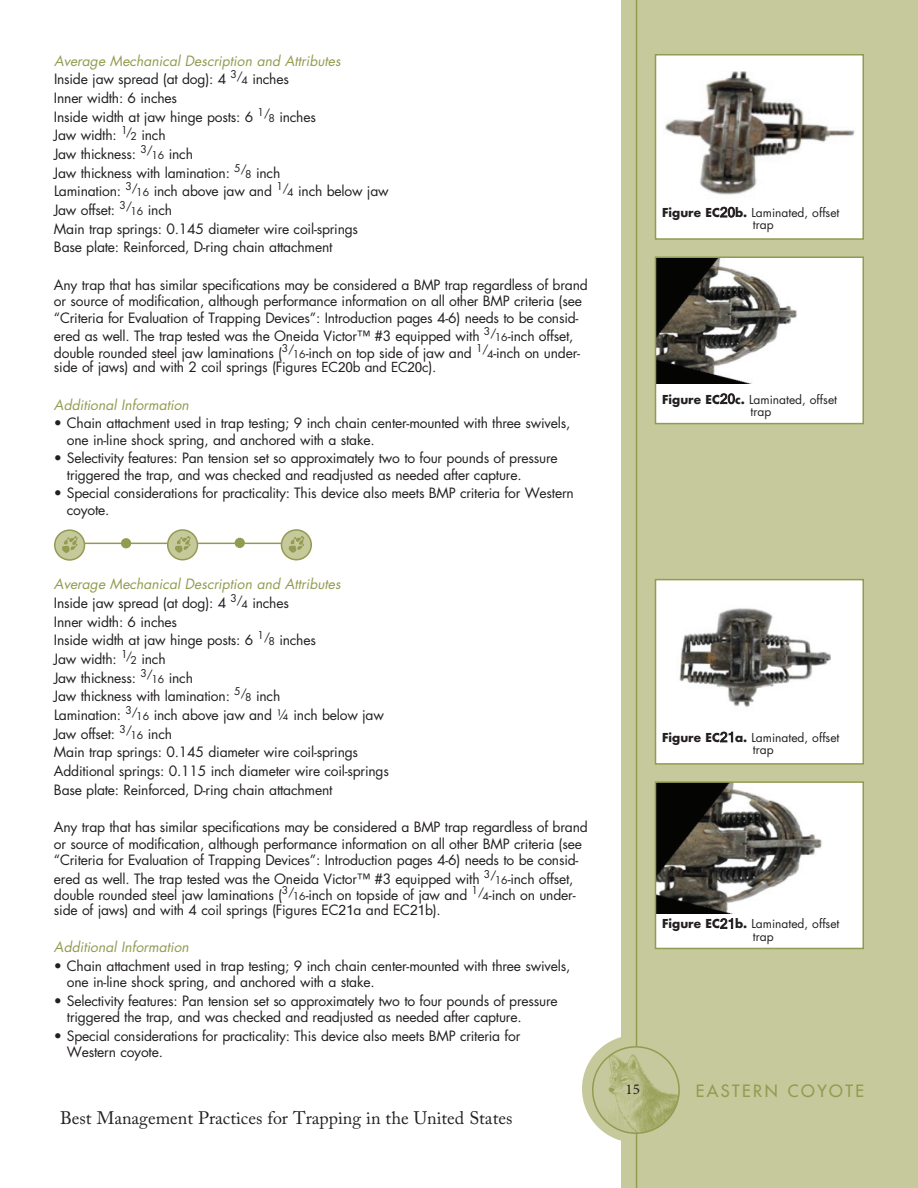
<style>
.page{position:relative;width:918px;height:1188px;background:#fff}
.page>*{position:absolute;margin:0;border:0;box-sizing:border-box;transform-origin:0 0}
.t1{font:18px "Adobe Caslon Pro";color:#231f20}
.t2{font:500 16.5px "Futura Std";letter-spacing:.15em;color:#939b50}
.t3{font:15px "Minion Pro";color:#231f20}
.t4{font:13.8px/18.6px "Futura Std";letter-spacing:-.015em;color:#231f20}
.t5{font:italic 13.8px "Futura Std";color:#939b50}
.t6{font:12px/12.5px "Futura Std";color:#231f20}
.s1{font-style:italic;color:#939b50}
.s2{font-size:10.5px}
.s3{font-size:13.5px}
.s4{font-family:"Microsoft Sans Serif";font-size:13.5px}
.s5{font-family:"Microsoft Sans Serif"}
.s6{font-weight:700}
</style>
<div class="page">
<div style="left:621px;top:0;width:297px;height:1188px;background:#c5c99c"></div>
<div style="left:582px;top:1035px;width:108px;height:108px;background:#c5c99c;border-radius:50%"></div>
<hr style="left:636px;top:0;width:1px;height:1188px;background:#939b50">
<img style="left:593px;top:1047px;width:86px;height:86px;border-radius:43px">
<div style="left:592px;top:1046px;width:88px;height:88px;border:2px solid #939b50;border-radius:50%"></div>
<hr style="left:74px;top:543px;width:229px;height:1px;background:#939b50">
<div style="left:55px;top:530px;width:30px;height:30px;background:#c5c99c;border-radius:50%"></div>
<svg style="left:62px;top:536px;width:15px;height:17px"></svg>
<div style="left:54px;top:529px;width:31px;height:32px;border:2px solid #939b50;border-radius:50%"></div>
<div style="left:281px;top:530px;width:30px;height:30px;background:#c5c99c;border-radius:50%"></div>
<svg style="left:288px;top:536px;width:16px;height:17px"></svg>
<div style="left:281px;top:529px;width:31px;height:31px;border:2px solid #939b50;border-radius:50%"></div>
<div style="left:168px;top:530px;width:29px;height:30px;background:#c5c99c;border-radius:50%"></div>
<svg style="left:175px;top:536px;width:15px;height:17px"></svg>
<div style="left:167px;top:529px;width:31px;height:31px;border:2px solid #939b50;border-radius:50%"></div>
<div style="left:122px;top:539px;width:8px;height:9px;background:#939b50;border-radius:50%"></div>
<div style="left:121px;top:538px;width:10px;height:10px;border:2px solid #939b50;border-radius:50%"></div>
<div style="left:235px;top:539px;width:9px;height:8px;background:#939b50;border-radius:50%"></div>
<div style="left:235px;top:538px;width:10px;height:10px;border:2px solid #939b50;border-radius:50%"></div>
<div style="left:656px;top:580px;width:207px;height:184px;background:#fff"></div>
<img style="left:679px;top:608px;width:152px;height:99px">
<div style="left:655px;top:579px;width:209px;height:186px;border:2px solid #939b50"></div>
<div style="left:656px;top:782px;width:207px;height:166px;background:#fff"></div>
<img style="left:658px;top:784px;width:164px;height:130px">
<div style="left:655px;top:781px;width:209px;height:168px;border:2px solid #939b50"></div>
<div style="left:656px;top:55px;width:207px;height:184px;background:#fff"></div>
<img style="left:665px;top:71px;width:190px;height:124px">
<div style="left:655px;top:54px;width:209px;height:186px;border:2px solid #939b50"></div>
<div style="left:656px;top:257px;width:207px;height:167px;background:#fff"></div>
<img style="left:658px;top:259px;width:139px;height:125px">
<div style="left:655px;top:256px;width:209px;height:168px;border:2px solid #939b50"></div>
<p class="t4" style="left:54px;top:51px;width:336px"><span class="s1">Average Mechanical Description and Attributes<br></span>Inside jaw spread (at dog): 4 <sup>3/</sup><span class="s2">4</span> inches<br>Inner width: 6 inches<br>Inside width at jaw hinge posts: 6 <sup>1/</sup><span class="s2">8</span> inches<br>Jaw width: <sup>1/</sup><span class="s2">2</span> inch<br>Jaw thickness: <sup>3/</sup><span class="s2">16</span> inch<br>Jaw thickness with lamination: <sup>5/</sup><span class="s2">8</span> inch<br>Lamination: <sup>3/</sup><span class="s2">16</span> inch above jaw and <sup>1/</sup><span class="s2">4</span> inch below jaw Jaw offset: <sup>3/</sup><span class="s2">16</span> inch<br>Main trap springs: 0.145 diameter wire coil-springs Base plate: Reinforced, D-ring chain attachment</p>
<p class="t4" style="left:54px;top:276px;width:535px;line-height:16.5px">Any trap that has similar specifications may be considered a BMP trap regardless of brand or source of modification, although performance information on all other BMP criteria (see “Criteria for Evaluation of Trapping Devices”: Introduction pages 4-6) needs to be consid-</p>
<p class="t4" style="left:54px;top:328px;width:528px;line-height:16.5px">ered as well. The trap tested was the Oneida Victor™ #3 equipped with <sup>3/</sup><span class="s2">16</span>-inch offset, double rounded steel jaw laminations (<sup>3/</sup><span class="s2">16</span>-inch on top side of jaw and <sup>1/</sup><span class="s2">4</span>-inch on under-</p>
<p class="t4" style="left:54px;top:358px;width:384px">side of jaws) and with 2 coil springs (Figures <span class="s3">EC</span><span class="s4">20</span><span class="s3">b and EC</span><span class="s4">20</span><span class="s3">c</span>).</p>
<p class="t5" style="left:54px;top:396px;width:136px">Additional Information</p>
<p class="t4" style="left:67px;top:415px;width:505px;line-height:16.5px;text-indent:-13px">• Chain attachment used in trap testing; 9 inch chain center-mounted with three swivels, one in-line shock spring, and anchored with a stake.</p>
<p class="t4" style="left:67px;top:450px;width:492px;line-height:16.5px;text-indent:-13px">• Selectivity features: Pan tension set so approximately two to four pounds of pressure triggered the trap, and was checked and readjusted as needed after capture.</p>
<p class="t4" style="left:67px;top:485px;width:508px;line-height:16.5px;text-indent:-13px">• Special considerations for practicality: This device also meets BMP criteria for Western coyote.</p>
<p class="t4" style="left:54px;top:575px;width:337px"><span class="s1">Average Mechanical Description and Attributes<br></span>Inside jaw spread (at dog): 4 <sup>3/</sup><span class="s2">4</span> inches<br>Inner width: 6 inches<br>Inside width at jaw hinge posts: 6 <sup>1/</sup><span class="s2">8</span> inches<br>Jaw width: <sup>1/</sup><span class="s2">2</span> inch<br>Jaw thickness: <sup>3/</sup><span class="s2">16</span> inch<br>Jaw thickness with lamination: <sup>5/</sup><span class="s2">8</span> inch<br>Lamination: <sup>3/</sup><span class="s2">16</span> inch above jaw and ¼ inch below jaw Jaw offset: <sup>3/</sup><span class="s2">16</span> inch<br>Main trap springs: 0.145 diameter wire coil-springs Additional springs: 0.115 inch diameter wire coil-springs Base plate: Reinforced, D-ring chain attachment</p>
<p class="t4" style="left:54px;top:819px;width:535px;line-height:16.5px">Any trap that has similar specifications may be considered a BMP trap regardless of brand or source of modification, although performance information on all other BMP criteria (see “Criteria for Evaluation of Trapping Devices”: Introduction pages 4-6) needs to be consid-</p>
<p class="t4" style="left:54px;top:870px;width:523px;line-height:16.5px">ered as well. The trap tested was the Oneida Victor™ #3 equipped with <sup>3/</sup><span class="s2">16</span>-inch offset, double rounded steel jaw laminations (<sup>3/</sup><span class="s2">16</span>-inch on topside of jaw and <sup>1/</sup><span class="s2">4</span>-inch on under-</p>
<p class="t4" style="left:54px;top:901px;width:388px">side of jaws) and with 4 coil springs (Figures EC<span class="s5">21</span>a and EC<span class="s5">21</span>b).</p>
<p class="t5" style="left:54px;top:938px;width:136px">Additional Information</p>
<p class="t4" style="left:67px;top:957px;width:505px;line-height:16.5px;text-indent:-13px">• Chain attachment used in trap testing; 9 inch chain center-mounted with three swivels, one in-line shock spring, and anchored with a stake.</p>
<p class="t4" style="left:67px;top:993px;width:492px;line-height:16.5px;text-indent:-13px">• Selectivity features: Pan tension set so approximately two to four pounds of pressure triggered the trap, and was checked and readjusted as needed after capture.</p>
<p class="t4" style="left:67px;top:1028px;width:455px;line-height:16.5px;text-indent:-13px">• Special considerations for practicality: This device also meets BMP criteria for<br>Western coyote.</p>
<h1 class="t1" style="left:60px;top:1107px;width:454px">Best Management Practices for Trapping in the United States</h1>
<p class="t6" style="left:753px;top:207px;width:88px;text-indent:-91px"><span class="s6">Figure EC</span><span class="s4">20</span><span class="s6">b.</span> Laminated, offset trap</p>
<p class="t6" style="left:751px;top:393px;width:88px;text-indent:-88px"><span class="s6">Figure EC</span><span class="s4">20</span><span class="s6">c.</span> Laminated, offset trap</p>
<p class="t6" style="left:753px;top:731px;width:88px;text-indent:-91px"><span class="s6">Figure EC</span><span class="s4">21</span><span class="s6">a.</span> Laminated, offset trap</p>
<p class="t6" style="left:753px;top:918px;width:88px;text-indent:-91px"><span class="s6">Figure EC</span><span class="s4">21</span><span class="s6">b.</span> Laminated, offset trap</p>
<p class="t3" style="left:626px;top:1079px;width:16px">15</p>
<p class="t2" style="left:696px;top:1080px;width:168px">EASTE RN COYOTE</p>
</div>
